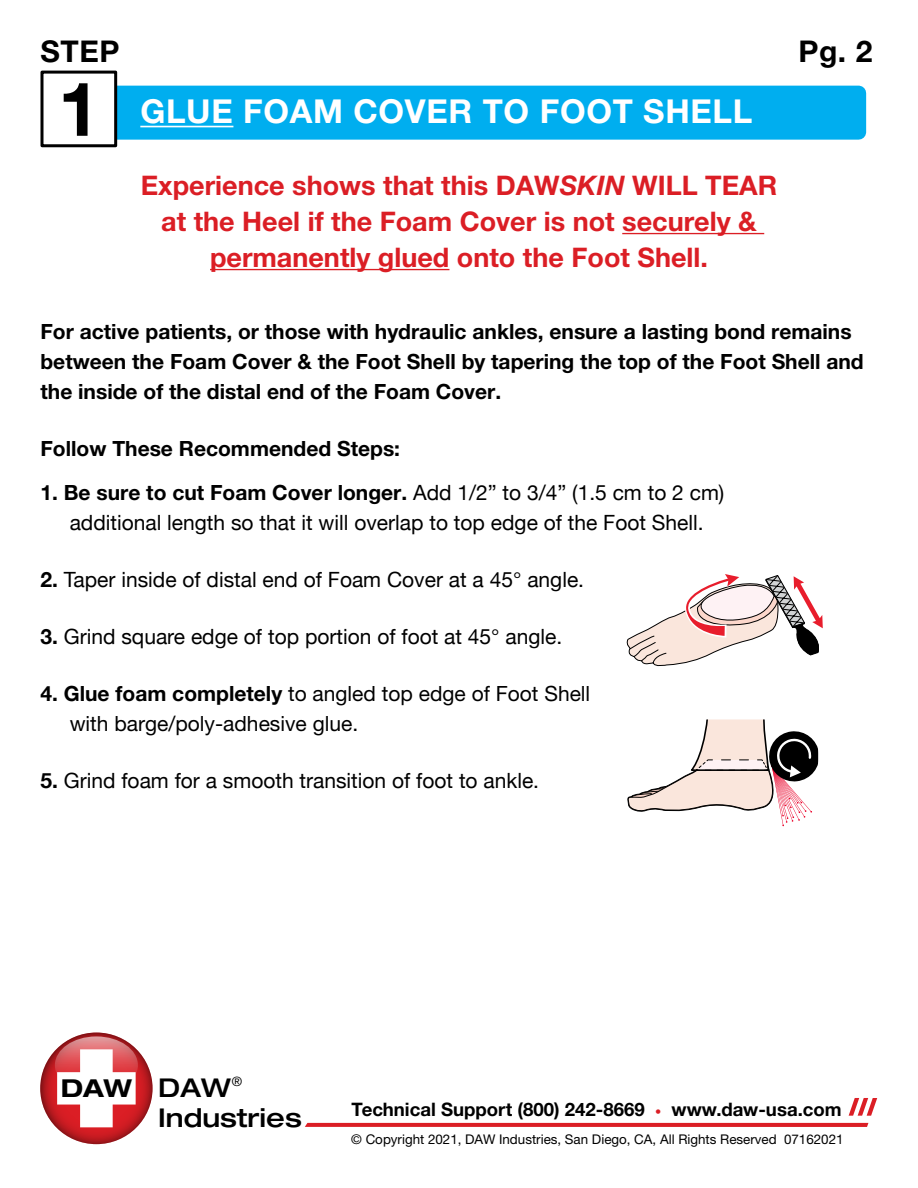
<style>
.page{position:relative;width:918px;height:1188px;background:#fff}
.page>*{position:absolute;margin:0;border:0;box-sizing:border-box;transform-origin:0 0}
.t1{font:700 75px "Helvetica Neue";color:#000}
.t2{font:700 33px "Helvetica Neue LT Pro";letter-spacing:.02em;color:#fff}
.t3{font:700 30px "Helvetica Neue LT Pro";letter-spacing:.02em;color:#000}
.t4{font:700 27px/36px "Helvetica Neue LT Pro";color:#db1e25;text-align:center}
.t5{font:500 expanded 25.8px/29.7px "Helvetica Neue LT Pro";color:#000}
.t6{font:700 expanded 24.6px "Helvetica Neue LT Pro";color:#000}
.t7{font:700 21px/30px "Helvetica Neue LT Pro";color:#000}
.t8{font:21px "Helvetica Neue";color:#000}
.t9{font:21px/30px "Helvetica Neue LT Pro";color:#000}
.t10{font:700 18.6px "Helvetica Neue LT Pro";color:#000}
.t11{font:13.5px "Helvetica Neue LT Pro";color:#000}
.s1{font-style:italic}
.s2{font-family:"Helvetica Neue"}
.s3{font-family:"Helvetica Neue";font-weight:400}
.s4{font-weight:700}
.s5{font-family:"Helvetica Neue";font-weight:700}
.s6{font-size:12.3px;color:#db1e25}
</style>
<div class="page">
<div style="left:49px;top:93px;width:810px;height:39px;background:#00aeef"></div>
<div style="left:41px;top:86px;width:825px;height:54px;border:15px solid #00aeef"></div>
<div style="left:42px;top:72px;width:74px;height:74px;background:#fff"></div>
<div style="left:40px;top:71px;width:77px;height:76px;border:3px solid #000"></div>
<hr style="left:140px;top:126px;width:93px;height:1px;background:#fff">
<hr style="left:622px;top:233px;width:142px;height:1px;background:#db1e25">
<hr style="left:210px;top:269px;width:239px;height:1px;background:#db1e25">
<svg style="left:627px;top:574px;width:196px;height:93px"></svg>
<svg style="left:627px;top:719px;width:191px;height:107px"></svg>
<svg style="left:40px;top:1033px;width:113px;height:111px;background:#b51f24"></svg>
<svg style="left:55px;top:1036px;width:83px;height:91px"></svg>
<svg style="left:849px;top:1098px;width:28px;height:18px"></svg>
<svg style="left:305px;top:1123px;width:563px;height:4px;background:#db2229"></svg>
<h3 class="t3" style="left:40px;top:33px;width:81px">STEP</h3>
<h3 class="t3" style="left:798px;top:33px;width:76px">Pg. 2</h3>
<h1 class="t1" style="left:58px;top:50px;width:43px">1</h1>
<h2 class="t2" style="left:140px;top:91px;width:614px">GLUE FOAM COVER TO FOOT SHELL</h2>
<p class="t4" style="left:141px;top:167px;width:638px">Experience shows that this DAW<span class="s1">SKIN</span> WILL TEAR at the Heel if the Foam Cover is not securely &amp; permanently glued onto the Foot Shell.</p>
<p class="t7" style="left:40px;top:316px;width:825px">For active patients, or those with hydraulic ankles, ensure a lasting bond remains between the Foam Cover &amp; the Foot Shell by tapering the top of the Foot Shell and the inside of the distal end of the Foam Cover.</p>
<p class="t7" style="left:40px;top:433px;width:361px">Follow These Recommended Steps:</p>
<p class="t7" style="left:40px;top:477px;width:685px"><span class="s2">1.</span> Be sure to cut Foam Cover longer. <span class="s3">Add 1/2” to 3/4” (1.5 cm to 2 cm)</span></p>
<p class="t8" style="left:70px;top:507px;width:635px">additional length so that it will overlap to top edge of the Foot Shell.</p>
<p class="t8" style="left:40px;top:564px;width:545px"><span class="s4">2.</span> Taper inside of distal end of Foam Cover at a 45° angle.</p>
<p class="t8" style="left:40px;top:621px;width:523px"><span class="s4">3.</span> Grind square edge of top portion of foot at 45° angle.</p>
<p class="t9" style="left:70px;top:678px;width:522px;text-indent:-29px"><span class="s5">4.</span> <span class="s4">Glue foam completely</span> to angled top edge of Foot Shell with barge/poly-adhesive glue.</p>
<p class="t8" style="left:40px;top:765px;width:500px"><span class="s4">5.</span> Grind foam for a smooth transition of foot to ankle.</p>
<p class="t6" style="left:61px;top:1073px;width:73px">DAW</p>
<p class="t5" style="left:158px;top:1073px;width:145px">DAW<sup>®<br></sup>Industries</p>
<p class="t10" style="left:351px;top:1098px;width:492px">Technical Support (800) 242-8669 <span class="s6">•</span> www.daw-usa.com</p>
<p class="t11" style="left:351px;top:1131px;width:494px">© Copyright 2021, DAW Industries, San Diego, CA, All Rights Reserved 07162021</p>
</div>
